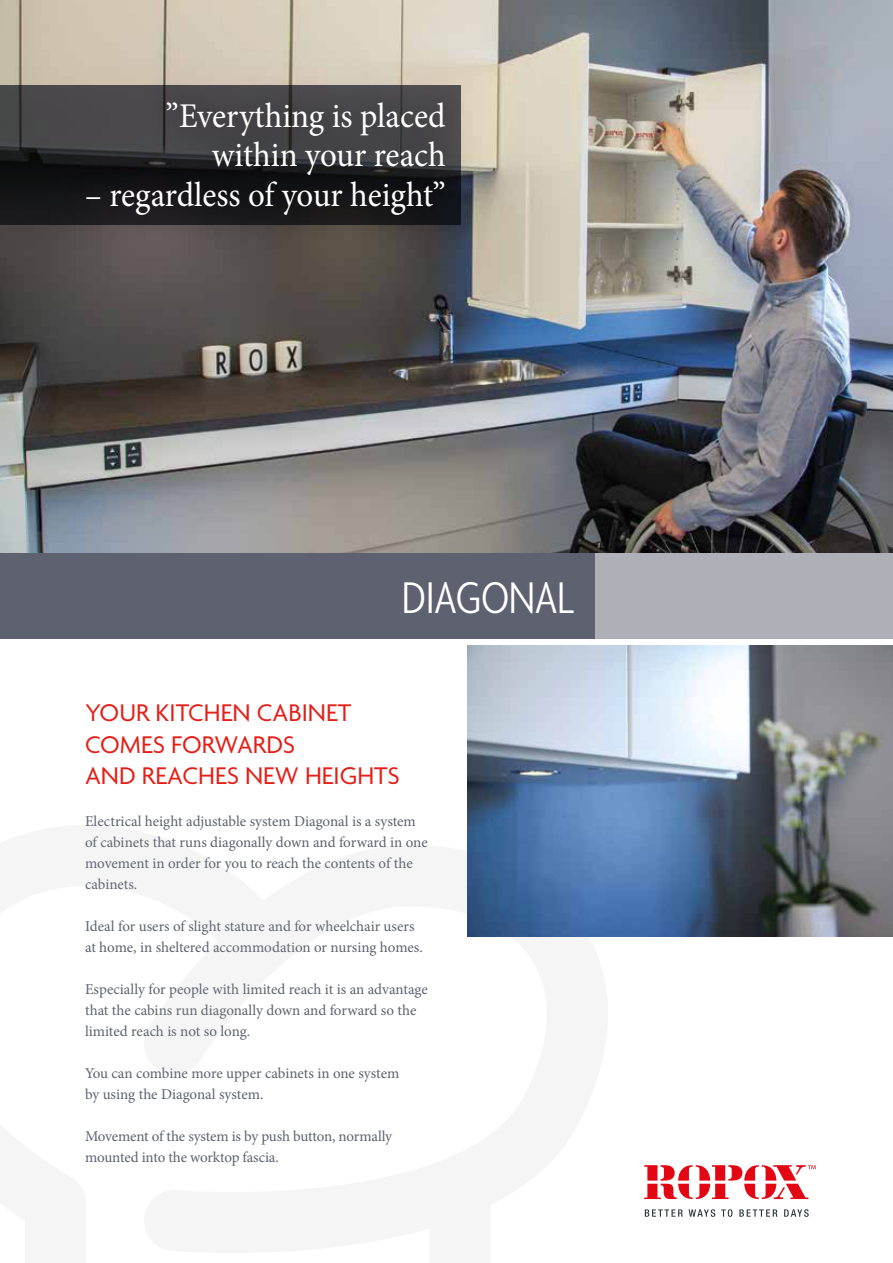
<style>
.page{position:relative;width:893px;height:1263px;background:#fff}
.page>*{position:absolute;margin:0;border:0;box-sizing:border-box;transform-origin:0 0}
.t1{font:300 condensed 48px "Agenda";letter-spacing:-.01em;color:#fff}
.t2{font:34.65px/39.6px "Minion Pro";color:#fff;text-align:right;scale:.95 1}
.t3{font:26.1px/31.3px "Agenda";color:#e41f18}
.t4{font:15px/21px "Minion Pro";letter-spacing:-.005em;color:#5e6270}
</style>
<div class="page">
<img style="left:0;top:0;width:893px;height:554px">
<svg style="left:645px;top:1209px;width:38px;height:8px"></svg>
<svg style="left:689px;top:1209px;width:26px;height:8px"></svg>
<svg style="left:721px;top:1209px;width:11px;height:8px"></svg>
<svg style="left:739px;top:1209px;width:38px;height:8px"></svg>
<svg style="left:784px;top:1209px;width:25px;height:8px"></svg>
<svg style="left:644px;top:1165px;width:172px;height:34px"></svg>
<div style="left:0;top:554px;width:893px;height:85px;background:#5e6270"></div>
<div style="left:595px;top:554px;width:298px;height:85px;background:#aeb0b7"></div>
<svg style="left:0;top:85px;width:62px;height:139px;background:#2b2b2c"></svg>
<div style="left:62px;top:73px;width:411px;height:170px;background:#000;opacity:.75"></div>
<img style="left:468px;top:645px;width:425px;height:291px">
<h2 class="t2" style="left:166px;top:96px;width:296px">”Everything is placed within your reach</h2>
<h2 class="t2" style="left:85px;top:175px;width:381px">– regardless of your height”</h2>
<h1 class="t1" style="left:402px;top:571px;width:174px">DIAGONAL</h1>
<h3 class="t3" style="left:85px;top:699px;width:316px">YOUR KITCHEN CABINET<br>COMES FORWARDS<br>AND REACHES NEW HEIGHTS</h3>
<p class="t4" style="left:85px;top:811px;width:344px">Electrical height adjustable system Diagonal is a system of cabinets that runs diagonally down and forward in one movement in order for you to reach the contents of the cabinets.</p>
<p class="t4" style="left:85px;top:916px;width:339px">Ideal for users of slight stature and for wheelchair users at home, in sheltered accommodation or nursing homes.</p>
<p class="t4" style="left:85px;top:979px;width:344px">Especially for people with limited reach it is an advantage that the cabins run diagonally down and forward so the limited reach is not so long.</p>
<p class="t4" style="left:85px;top:1063px;width:316px">You can combine more upper cabinets in one system by using the Diagonal system.</p>
<p class="t4" style="left:85px;top:1126px;width:309px">Movement of the system is by push button, normally mounted into the worktop fascia.</p>
</div>
